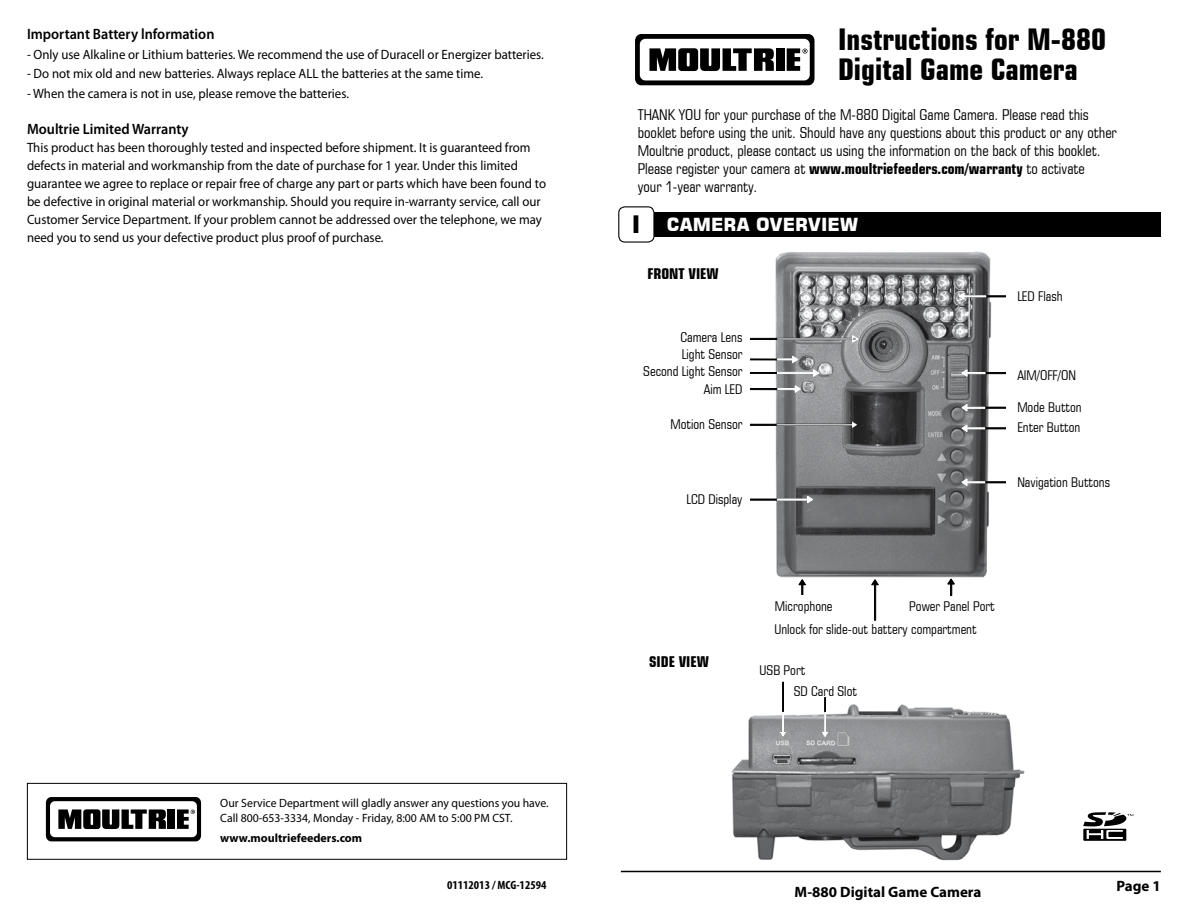
<style>
.page{position:relative;width:1188px;height:918px;background:#fff}
.page>*{position:absolute;margin:0;border:0;box-sizing:border-box;transform-origin:0 0}
.t1{font:700 condensed 30px/30px "Square 721 BT";color:#000}
.t2{font:700 27px/32.4px "Times New Roman";color:#000;text-align:center}
.t3{font:700 18px "Square 721 BT";color:#fff}
.t4{font:condensed 15px/18px "Square 721 BT";color:#000}
.t5{font:15px/18px "Times New Roman";color:#000;text-align:center}
.t6{font:600 15px "Myriad Pro";color:#000;scale:.95 1}
.t7{font:700 15px "Myriad Pro";color:#000}
.t8{font:700 condensed 15px "Square 721 BT";color:#000}
.t9{font:13.5px/18px "Myriad Pro";color:#000;scale:.95 1}
.t10{font:condensed 13.5px/17.2px "Square 721 BT";color:#000}
.t11{font:12px/15px "Myriad Pro";color:#000}
.t12{font:700 12px "Myriad Pro";color:#000}
.t13{font:700 condensed 12px "Myriad Pro";color:#000;scale:1.05 1}
.s1{font-weight:700}
.s2{font-size:24px;color:#000}
</style>
<div class="page">
<img style="left:762px;top:251px;width:239px;height:334px">
<div style="left:748px;top:499px;width:63px;height:1px;border:1px solid #000"></div>
<div style="left:964px;top:372px;width:43px;height:2px;border:1px solid #000"></div>
<div style="left:748px;top:388px;width:45px;height:2px;border:1px solid #000"></div>
<div style="left:961px;top:296px;width:47px;height:1px;border:1px solid #000"></div>
<svg style="left:958px;top:293px;width:28px;height:7px"></svg>
<div style="left:965px;top:482px;width:43px;height:1px;border:1px solid #000"></div>
<div style="left:962px;top:428px;width:46px;height:1px;border:1px solid #000"></div>
<div style="left:963px;top:407px;width:44px;height:1px;border:1px solid #000"></div>
<div style="left:748px;top:359px;width:47px;height:1px;border:1px solid #000"></div>
<svg style="left:777px;top:356px;width:21px;height:7px"></svg>
<div style="left:748px;top:372px;width:68px;height:2px;border:1px solid #000"></div>
<svg style="left:777px;top:369px;width:42px;height:8px"></svg>
<div style="left:749px;top:338px;width:106px;height:2px;border:1px solid #000"></div>
<svg style="left:777px;top:335px;width:81px;height:8px"></svg>
<svg style="left:777px;top:385px;width:24px;height:8px"></svg>
<svg style="left:777px;top:496px;width:36px;height:7px"></svg>
<svg style="left:962px;top:369px;width:23px;height:8px"></svg>
<svg style="left:962px;top:404px;width:23px;height:7px"></svg>
<svg style="left:962px;top:425px;width:23px;height:7px"></svg>
<svg style="left:962px;top:479px;width:23px;height:7px"></svg>
<svg style="left:871px;top:579px;width:8px;height:41px"></svg>
<svg style="left:948px;top:579px;width:7px;height:17px"></svg>
<svg style="left:799px;top:579px;width:7px;height:16px"></svg>
<div style="left:748px;top:424px;width:107px;height:1px;border:1px solid #000"></div>
<svg style="left:777px;top:421px;width:80px;height:7px"></svg>
<div style="left:744px;top:321px;width:6px;height:190px;background:#fff"></div>
<div style="left:1006px;top:294px;width:6px;height:196px;background:#fff"></div>
<div style="left:1083px;top:829px;width:43px;height:12px;background:#000"></div>
<svg style="left:1083px;top:812px;width:50px;height:27px"></svg>
<img style="left:731px;top:696px;width:294px;height:165px">
<div style="left:783px;top:682px;width:1px;height:52px;border:1px solid #000"></div>
<div style="left:825px;top:697px;width:1px;height:37px;border:1px solid #000"></div>
<svg style="left:780px;top:712px;width:6px;height:25px"></svg>
<svg style="left:822px;top:712px;width:6px;height:25px"></svg>
<svg style="left:46px;top:797px;width:155px;height:44px"></svg>
<div style="left:27px;top:783px;width:540px;height:77px;border:1px solid #000"></div>
<svg style="left:635px;top:34px;width:180px;height:51px"></svg>
<div style="left:652px;top:212px;width:509px;height:25px;background:#000"></div>
<div style="left:619px;top:207px;width:35px;height:35px;background:#fff;border-radius:6px"></div>
<div style="left:618px;top:206px;width:37px;height:37px;border:1px solid #000;border-radius:6px"></div>
<hr style="left:621px;top:871px;width:540px;height:1px;background:#000">
<p class="t6" style="left:27px;top:25px;width:199px">Important Battery lnformation</p>
<p class="t9" style="left:27px;top:45px;width:546px">- Only use Alkaline or Lithium batteries. We recommend the use of Duracell or Energizer batteries.</p>
<p class="t9" style="left:27px;top:65px;width:482px">- Do not mix old and new batteries. Always replace ALL the batteries at the same time.</p>
<p class="t9" style="left:27px;top:84px;width:340px">- When the camera is not in use, please remove the batteries.</p>
<p class="t6" style="left:27px;top:119px;width:172px">Moultrie Limited Warranty</p>
<p class="t9" style="left:27px;top:138px;width:548px">This product has been thoroughly tested and inspected before shipment. It is guaranteed from defects in material and workmanship from the date of purchase for 1 year. Under this limited guarantee we agree to replace or repair free of charge any part or parts which have been found to be defective in original material or workmanship. Should you require in-warranty service, call our Customer Service Department. If your problem cannot be addressed over the telephone, we may need you to send us your defective product plus proof of purchase.</p>
<p class="t11" style="left:220px;top:795px;width:330px">Our Service Department will gladly answer any questions you have.<br>Call 800-653-3334, Monday - Friday, 8:00 AM to 5:00 PM CST.</p>
<p class="t12" style="left:220px;top:830px;width:143px">www.moultriefeeders.com</p>
<p class="t13" style="left:447px;top:877px;width:96px">01112013 / MCG-12594</p>
<h1 class="t1" style="left:838px;top:24px;width:269px">Instructions for M-880<br>Digital Game Camera</h1>
<p class="t4" style="left:638px;top:106px;width:481px">THANK YOU for your purchase of the M-880 Digital Game Camera. Please read this booklet before using the unit. Should have any questions about this product or any other Moultrie product, please contact us using the information on the back of this booklet.<br>Please register your camera at <span class="s1">www.moultriefeeders.com/warranty</span> to activate<br>your 1-year warranty.</p>
<h2 class="t2" style="left:834px;top:22px;width:298px">Instructions for M-880<br>GameSpy Digital Camera</h2>
<p class="t5" style="left:637px;top:104px;width:497px">HANK YOU fo your purchas of the M-880 GameSpy Digital Camera. Please read this booklet before using the unit. If you should have any ques i ns ab ut this pr duct o any oth r Moul rie product, please contact us using the information on</p>
<h3 class="t3" style="left:632px;top:214px;width:228px"><span class="s2">I</span> CAMERA OVERVIEW</h3>
<p class="t8" style="left:647px;top:265px;width:73px">FRONT VIEW</p>
<p class="t10" style="left:643px;top:328px;width:101px;text-align:right">Camera Lens<br>Light Sensor<br>Second Light Sensor<br>Aim LED</p>
<p class="t10" style="left:671px;top:416px;width:73px">Motion Sensor</p>
<p class="t10" style="left:686px;top:490px;width:57px">LCD Display</p>
<p class="t10" style="left:1017px;top:287px;width:47px">LED Flash</p>
<p class="t10" style="left:1017px;top:366px;width:60px">AIM/OFF/ON</p>
<p class="t10" style="left:1017px;top:397px;width:66px;line-height:20px">Mode Button<br>Enter Button</p>
<p class="t10" style="left:1017px;top:473px;width:94px">Navigation Buttons</p>
<p class="t8" style="left:649px;top:652px;width:61px">SIDE VIEW</p>
<p class="t10" style="left:774px;top:594px;width:222px;line-height:23.2px;text-indent:135px">Power Panel Port<br>Unlock for slide-out battery compartment</p>
<p class="t10" style="left:794px;top:660px;width:65px;line-height:20.2px;text-indent:-34px">USB Port<br>SD Card Slot</p>
<p class="t10" style="left:775px;top:597px;width:59px">Microphone</p>
<p class="t7" style="left:795px;top:882px;width:188px">M-880 Digital Game Camera</p>
<p class="t7" style="left:1116px;top:876px;width:46px">Page 1</p>
</div>
